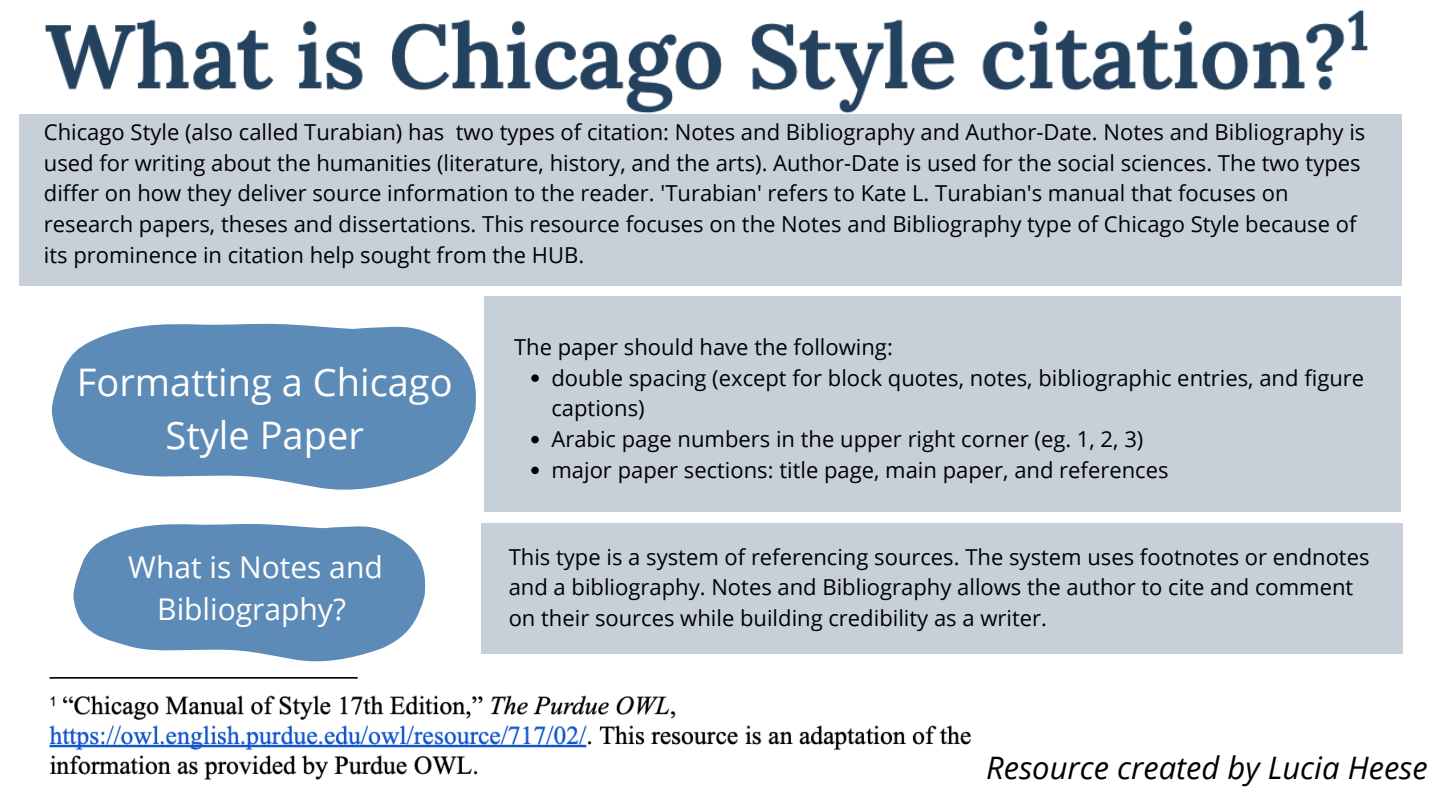
<style>
.page{position:relative;width:1440px;height:810px;background:#fff}
.page>*{position:absolute;margin:0;border:0;box-sizing:border-box;transform-origin:0 0}
.t1{font:38px/52.5px "Open Sans";color:#fff;text-align:center}
.t2{font:italic 31px "Open Sans";color:#000}
.t3{font:30px/42px "Open Sans";color:#fff;text-align:center}
.t4{font:22px/30.8px "Open Sans";color:#000}
</style>
<div class="page">
<img style="left:49px;top:677px;width:922px;height:103px">
<div style="left:481px;top:524px;width:921px;height:130px;background:#c7d0d8"></div>
<svg style="left:73px;top:524px;width:353px;height:138px;fill:#5b8bb6"></svg>
<svg style="left:52px;top:323px;width:424px;height:167px;fill:#5b8bb6"></svg>
<div style="left:485px;top:296px;width:916px;height:215px;background:#c7d0d8"></div>
<svg style="left:531px;top:374px;width:8px;height:8px"></svg>
<svg style="left:531px;top:436px;width:8px;height:7px"></svg>
<svg style="left:531px;top:467px;width:8px;height:7px"></svg>
<div style="left:20px;top:113px;width:1382px;height:173px;background:#c7d0d8"></div>
<img style="left:45px;top:10px;width:1323px;height:103px">
<p class="t4" style="left:44px;top:116px;width:1323px">Chicago Style (also called Turabian) has two types of citation: Notes and Bibliography and Author-Date. Notes and Bibliography is used for writing about the humanities (literature, history, and the arts). Author-Date is used for the social sciences. The two types differ on how they deliver source information to the reader. 'Turabian' refers to Kate L. Turabian's manual that focuses on research papers, theses and dissertations. This resource focuses on the Notes and Bibliography type of Chicago Style because of its prominence in citation help sought from the HUB.</p>
<p class="t4" style="left:514px;top:331px;width:380px">The paper should have the following:</p>
<h1 class="t1" style="left:77px;top:356px;width:377px">Formatting a Chicago<br>Style Paper</h1>
<p class="t4" style="left:551px;top:362px;width:814px">double spacing (except for block quotes, notes, bibliographic entries, and figure captions)<br>Arabic page numbers in the upper right corner (eg. 1, 2, 3)<br>major paper sections: title page, main paper, and references</p>
<h3 class="t3" style="left:128px;top:545px;width:256px">What is Notes and<br>Bibliography?</h3>
<p class="t4" style="left:509px;top:541px;width:862px">This type is a system of referencing sources. The system uses footnotes or endnotes and a bibliography. Notes and Bibliography allows the author to cite and comment on their sources while building credibility as a writer.</p>
<h2 class="t2" style="left:986px;top:746px;width:443px">Resource created by Lucia Heese</h2>
</div>
